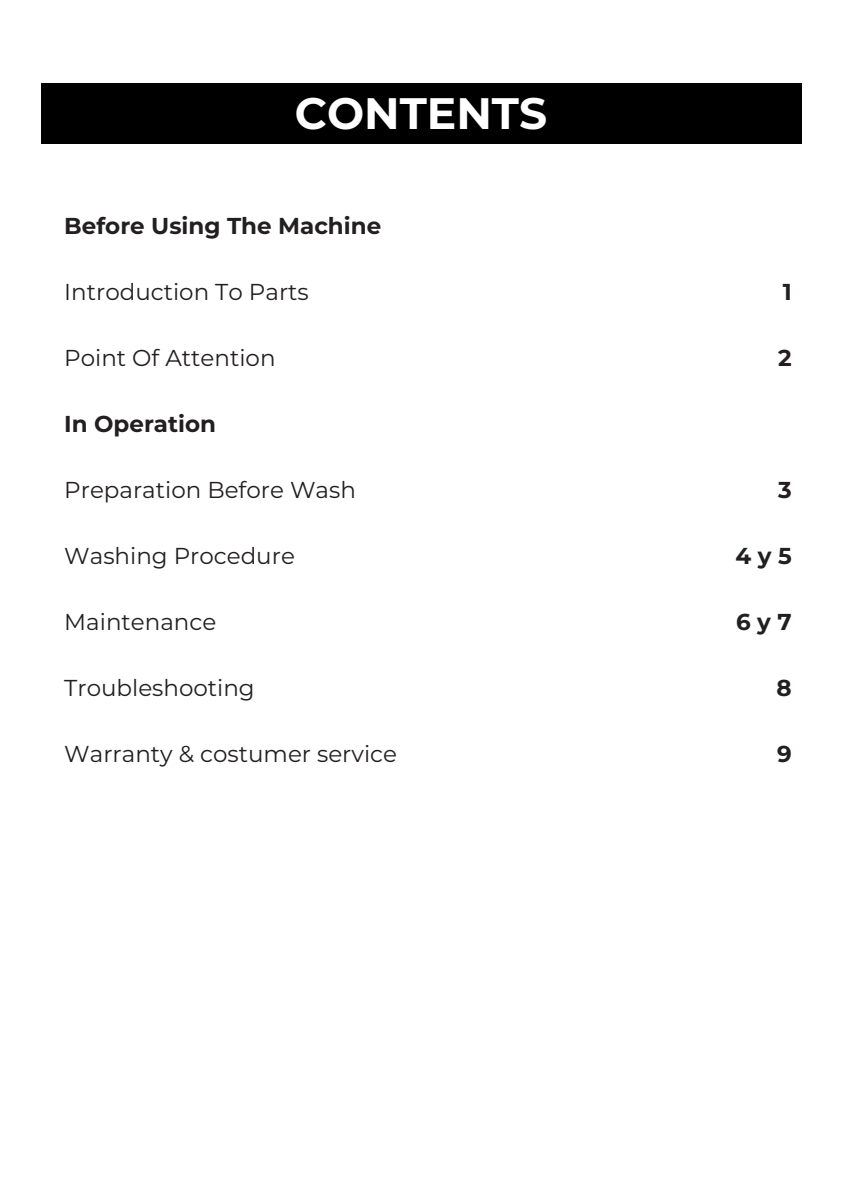
<style>
.page{position:relative;width:842px;height:1191px;background:#fff}
.page>*{position:absolute;margin:0;border:0;box-sizing:border-box;transform-origin:0 0}
.t1{font:700 44px "Montserrat";color:#fff}
.t2{font:23px "Montserrat";color:#231f20}
.t3{font:700 23px "Montserrat";color:#231f20}
</style>
<div class="page">
<div style="left:41px;top:84px;width:760px;height:60px;background:#000001"></div>
<h1 class="t1" style="left:295px;top:84px;width:254px">CONTENTS</h1>
<p class="t3" style="left:64px;top:210px;width:318px">Before Using The Machine</p>
<p class="t2" style="left:64px;top:276px;width:246px">Introduction To Parts</p>
<p class="t3" style="left:783px;top:276px;width:11px">1</p>
<p class="t2" style="left:64px;top:342px;width:213px">Point Of Attention</p>
<p class="t3" style="left:778px;top:342px;width:15px">2</p>
<p class="t3" style="left:64px;top:408px;width:153px">In Operation</p>
<p class="t2" style="left:64px;top:474px;width:293px">Preparation Before Wash</p>
<p class="t3" style="left:778px;top:474px;width:15px">3</p>
<p class="t2" style="left:64px;top:540px;width:232px">Washing Procedure</p>
<p class="t3" style="left:735px;top:540px;width:58px">4 y 5</p>
<p class="t2" style="left:64px;top:606px;width:154px">Maintenance</p>
<p class="t3" style="left:736px;top:606px;width:57px">6 y 7</p>
<p class="t2" style="left:64px;top:672px;width:192px">Troubleshooting</p>
<p class="t3" style="left:776px;top:672px;width:17px">8</p>
<p class="t2" style="left:64px;top:738px;width:334px">Warranty &amp; costumer service</p>
<p class="t3" style="left:777px;top:738px;width:16px">9</p>
</div>
